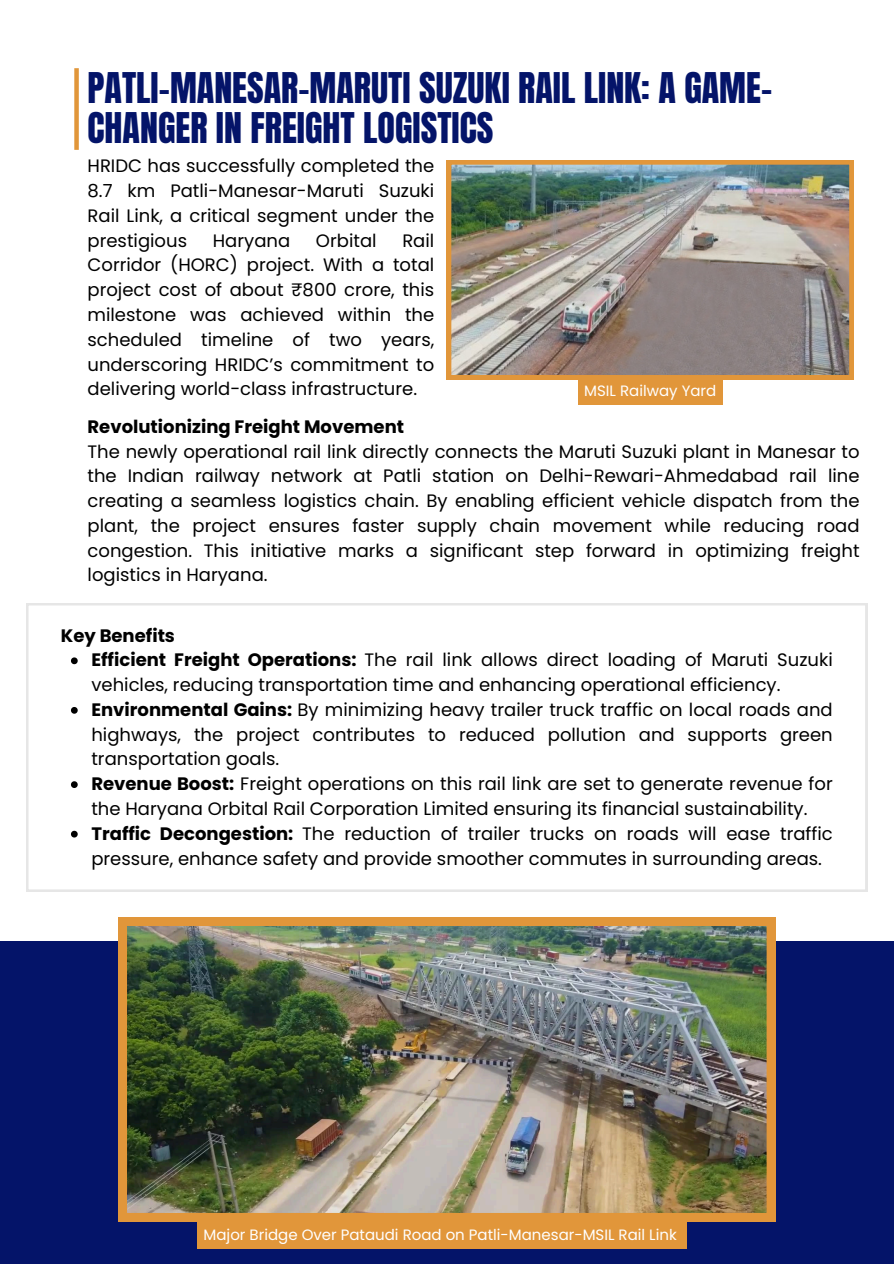
<style>
.page{position:relative;width:894px;height:1264px;background:#fff}
.page>*{position:absolute;margin:0;border:0;box-sizing:border-box;transform-origin:0 0}
.t1{font:36px/39.3px "Anton";color:#041469}
.t2{font:18px/24.8px "Poppins";color:#000}
.t3{font:700 18px "Poppins";color:#000}
.t4{font:15px "Poppins";color:#fff}
.s1{font-weight:700}
</style>
<div class="page">
<div style="left:74px;top:68px;width:5px;height:82px;background:#e1963a"></div>
<div style="left:0;top:941px;width:893px;height:322px;background:#041469"></div>
<img style="left:118px;top:917px;width:657px;height:304px">
<img style="left:446px;top:160px;width:407px;height:219px">
<div style="left:578px;top:377px;width:144px;height:28px;background:#e1963a"></div>
<svg style="left:26px;top:603px;width:841px;height:288px"></svg>
<svg style="left:71px;top:657px;width:7px;height:7px"></svg>
<svg style="left:71px;top:707px;width:7px;height:6px"></svg>
<svg style="left:71px;top:781px;width:7px;height:7px"></svg>
<svg style="left:71px;top:830px;width:7px;height:7px"></svg>
<div style="left:197px;top:1220px;width:489px;height:28px;background:#e1963a"></div>
<p class="t1" style="left:87px;top:69px;width:686px">PATLI-MANESAR-MARUTI SUZUKI RAIL LINK: A GAME-<br>CHANGER IN FREIGHT LOGISTICS</p>
<h1 class="t2" style="left:87px;top:154px;width:348px;text-align:justify">HRIDC has successfully completed the 8.7 km Patli-Manesar-Maruti Suzuki Rail Link, a critical segment under the prestigious</h1>
<h1 class="t2" style="left:87px;top:228px;width:348px;text-align:justify;text-indent:315px">Rail Corridor (HORC) project. With a total project cost of about ₹800 crore, this milestone was achieved within the scheduled timeline of two years, underscoring HRIDC’s commitment to delivering world-class infrastructure.</h1>
<h3 class="t2" style="left:87px;top:414px;width:773px"><span class="s1">Revolutionizing Freight Movement<br></span>The newly operational rail link directly connects the Maruti Suzuki plant in Manesar to the Indian railway network at Patli station on Delhi-Rewari-Ahmedabad rail line creating a seamless logistics chain. By enabling efficient vehicle dispatch from the plant, the project ensures faster supply chain movement while reducing road congestion. This initiative marks a significant step forward in optimizing freight logistics in Haryana.</h3>
<h1 class="t2" style="left:213px;top:228px;width:79px">Haryana</h1>
<h1 class="t2" style="left:316px;top:228px;width:62px">Orbital</h1>
<p class="t4" style="left:584px;top:380px;width:134px">MSIL Railway Yard</p>
<h3 class="t3" style="left:61px;top:622px;width:116px">Key Benefits</h3>
<h2 class="t2" style="left:91px;top:647px;width:742px"><span class="s1">Efficient Freight Operations:</span> The rail link allows direct loading of Maruti Suzuki vehicles, reducing transportation time and enhancing operational efficiency.</h2>
<p class="t2" style="left:91px;top:697px;width:742px;text-align:justify"><span class="s1">Environmental Gains:</span> By minimizing heavy trailer truck traffic on local roads and highways, the project contributes to reduced pollution and supports green transportation goals.</p>
<p class="t2" style="left:91px;top:771px;width:742px"><span class="s1">Revenue Boost:</span> Freight operations on this rail link are set to generate revenue for the Haryana Orbital Rail Corporation Limited ensuring its financial sustainability.</p>
<p class="t2" style="left:91px;top:821px;width:742px"><span class="s1">Traffic Decongestion:</span> The reduction of trailer trucks on roads will ease traffic pressure, enhance safety and provide smoother commutes in surrounding areas.</p>
<p class="t4" style="left:203px;top:1223px;width:474px">Major Bridge Over Pataudi Road on Patli-Manesar-MSIL Rail Link</p>
</div>
